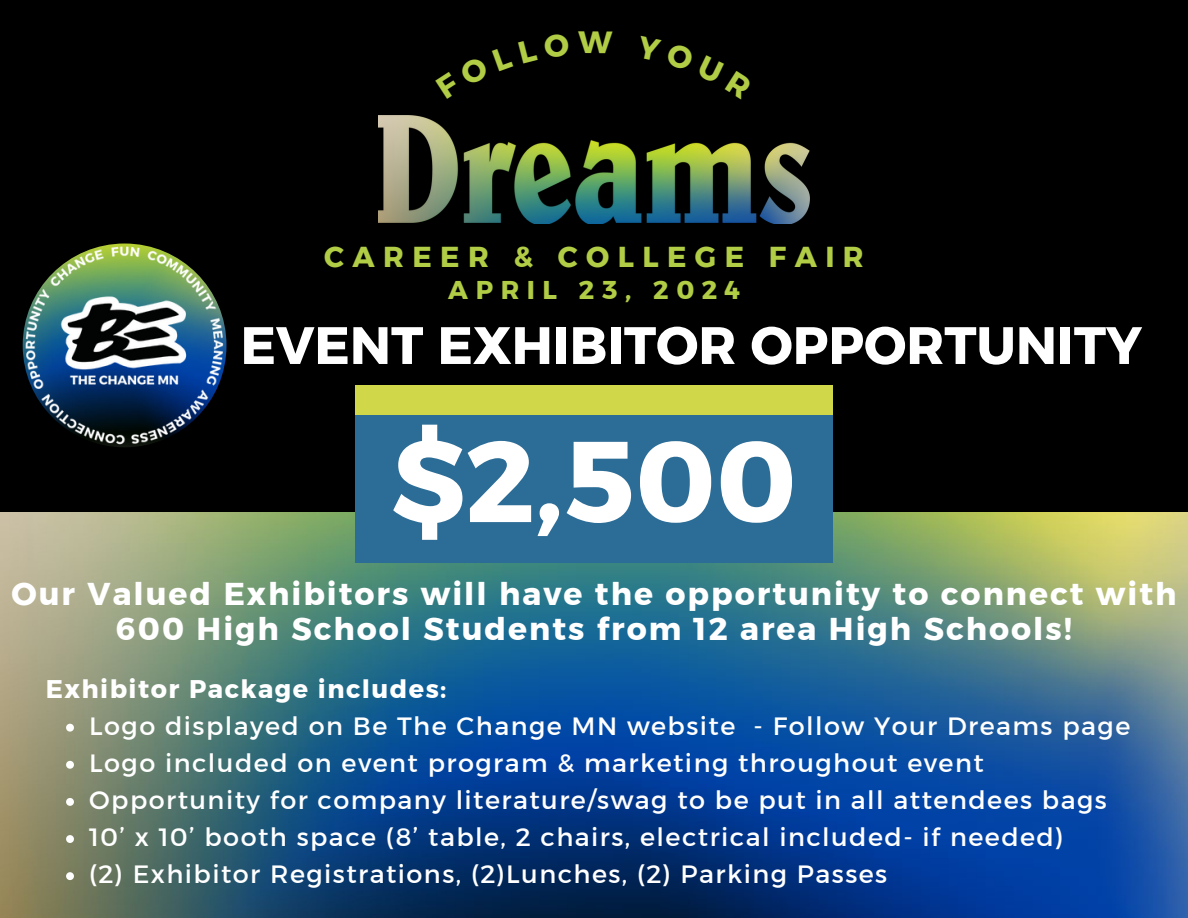
<style>
.page{position:relative;width:1188px;height:918px;background:#000}
.page>*{position:absolute;margin:0;border:0;box-sizing:border-box;transform-origin:0 0}
.t1{font:114.45px "Kief Montaser Bold";color:#fff}
.t2{font:52.5px "Kief Montaser Bold";color:#fff}
.t3{font:31.5px/34.8px "Kief Montaser Bold";letter-spacing:.065em;color:#fff;text-align:center}
.t4{font:30.75px "Kief Montaser Bold";color:#b1cc45}
.t5{font:28.8px "Kief Montaser Bold";letter-spacing:.295em;color:#b1cc45}
.t6{font:25.65px "Kief Montaser Bold";letter-spacing:.295em;color:#b1cc45}
.t7{font:25.5px/37.2px "Kief Montaser Regular";letter-spacing:.055em;color:#fff}
.t8{font:25.5px "Kief Montaser Bold";letter-spacing:.055em;color:#fff}
</style>
<div class="page">
<img style="left:0;top:512px;width:1188px;height:406px">
<div style="left:355px;top:385px;width:478px;height:148px;background:#d0d748"></div>
<div style="left:355px;top:415px;width:478px;height:147px;background:#2c6d97"></div>
<img style="left:378px;top:116px;width:432px;height:107px">
<img style="left:23px;top:244px;width:203px;height:203px">
<svg style="left:66px;top:724px;width:8px;height:8px"></svg>
<svg style="left:66px;top:761px;width:8px;height:8px"></svg>
<svg style="left:66px;top:798px;width:8px;height:8px"></svg>
<svg style="left:66px;top:835px;width:8px;height:8px"></svg>
<svg style="left:66px;top:872px;width:8px;height:8px"></svg>
<p class="t4" style="left:578px;top:24px;width:36px">W</p>
<p class="t5" style="left:324px;top:239px;width:541px">CAREER &amp; COLLEGE FAIR</p>
<p class="t6" style="left:448px;top:275px;width:294px">APRIL 23, 2024</p>
<p class="t2" style="left:241px;top:313px;width:903px">EVENT EXHIBITOR OPPORTUNITY</p>
<h3 class="t1" style="left:391px;top:411px;width:407px">$2,500</h3>
<p class="t3" style="left:11px;top:576px;width:1167px">Our Valued Exhibitors will have the opportunity to connect with<br>600 High School Students from 12 area High Schools!</p>
<p class="t8" style="left:46px;top:673px;width:402px">Exhibitor Package includes:</p>
<p class="t7" style="left:89px;top:707px;width:1043px">Logo displayed on Be The Change MN website - Follow Your Dreams page</p>
<p class="t7" style="left:89px;top:744px;width:1019px">Logo included on event program &amp; marketing throughout event Opportunity for company literature/swag to be put in all attendees bags 10’ x 10’ booth space (8’ table, 2 chairs, electrical included- if needed)<br>(2) Exhibitor Registrations, (2)Lunches, (2) Parking Passes</p>
</div>
